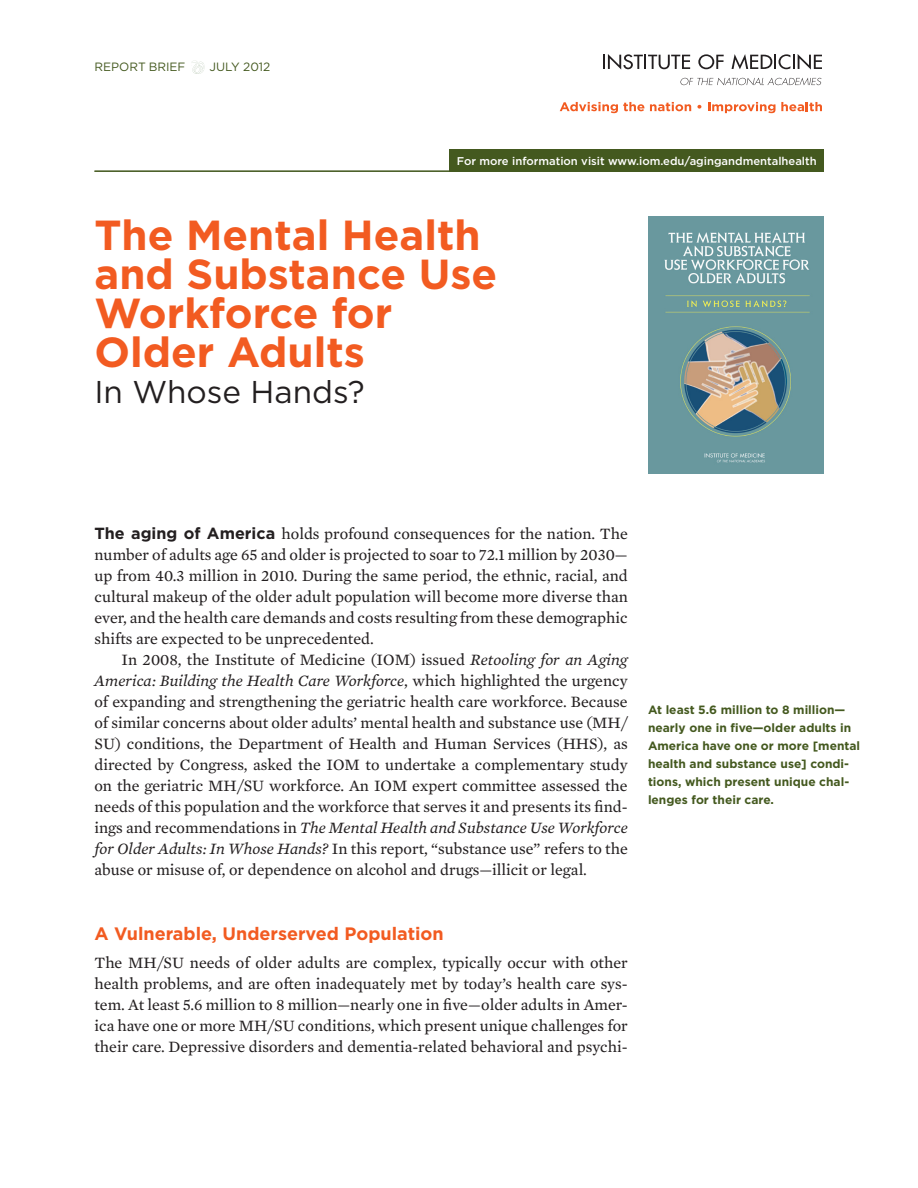
<style>
.page{position:relative;width:918px;height:1188px;background:#fff}
.page>*{position:absolute;margin:0;border:0;box-sizing:border-box;transform-origin:0 0}
.Header_A__gotham_bo{font:700 42px/39px "Gotham";color:#f25b21}
.Header_A__gotham_bo-2{font:31.5px "Gotham";color:#231f20}
.Header_B{font:700 18px "Gotham";color:#f25b21}
.Body_Text{font:16.2px/21px "Mercury Text G2";color:#231f20;text-align:justify}
.Header_C__gotham_bo{font:16.2px/21px "Mercury Text G2";color:#231f20;text-align:justify}
.Sidebar{font:700 12px/18px "Gotham";color:#44591f}
.Report_Brief___Date{font:12px "Gotham";color:#44591f}
.For_More_Informatio{font:500 11.25px "Gotham";color:#fff}
.s1{font-family:"Gotham";font-weight:700}
.s2{font-style:italic}
</style>
<div class="page">
<svg style="left:603px;top:54px;width:87px;height:16px"></svg>
<svg style="left:698px;top:54px;width:26px;height:15px"></svg>
<svg style="left:732px;top:54px;width:90px;height:16px"></svg>
<svg style="left:680px;top:78px;width:141px;height:7px"></svg>
<svg style="left:560px;top:102px;width:84px;height:11px"></svg>
<svg style="left:650px;top:102px;width:41px;height:9px"></svg>
<svg style="left:697px;top:105px;width:4px;height:4px"></svg>
<svg style="left:708px;top:102px;width:114px;height:11px"></svg>
<div style="left:449px;top:149px;width:375px;height:23px;background:#44591f"></div>
<svg style="left:191px;top:60px;width:14px;height:14px"></svg>
<img style="left:648px;top:216px;width:176px;height:257px">
<hr style="left:94px;top:171px;width:730px;height:1px;background:#44591f">
<p class="Report_Brief___Date" style="left:94px;top:60px;width:92px">REPORT BRIEF</p>
<p class="Report_Brief___Date" style="left:209px;top:60px;width:62px">JULY 2012</p>
<p class="For_More_Informatio" style="left:457px;top:154px;width:361px">For more information visit www.iom.edu/agingandmentalhealth</p>
<p class="Header_A__gotham_bo" style="left:94px;top:215px;width:404px">The Mental Health and Substance Use<br>Workforce for<br>Older Adults</p>
<p class="Header_A__gotham_bo-2" style="left:94px;top:372px;width:272px">In Whose Hands?</p>
<p class="Header_C__gotham_bo" style="left:94px;top:523px;width:535px"><span class="s1">The aging of America</span> holds profound consequences for the nation. The number of adults age 65 and older is projected to soar to 72.1 million by 2030— up from 40.3 million in 2010. During the same period, the ethnic, racial, and cultural makeup of the older adult population will become more diverse than ever, and the health care demands and costs resulting from these demographic shifts are expected to be unprecedented.</p>
<p class="Body_Text" style="left:94px;top:649px;width:535px;text-indent:27px">In 2008, the Institute of Medicine (IOM) issued <span class="s2">Retooling for an Aging America: Building the Health Care Workforce</span>, which highlighted the urgency of expanding and strengthening the geriatric health care workforce. Because of similar concerns about older adults’ mental health and substance use (MH/ SU) conditions, the Department of Health and Human Services (HHS), as directed by Congress, asked the IOM to undertake a complementary study on the geriatric MH/SU workforce. An IOM expert committee assessed the needs of this population and the workforce that serves it and presents its find&shy;ings and recommendations in <span class="s2">The Mental Health and Substance Use Workforce for Older Adults: In Whose Hands?</span> In this report, “substance use” refers to the abuse or misuse of, or dependence on alcohol and drugs—illicit or legal.</p>
<p class="Header_B" style="left:94px;top:923px;width:351px">A Vulnerable, Underserved Population</p>
<p class="Body_Text" style="left:94px;top:951px;width:535px">The MH/SU needs of older adults are complex, typically occur with other health problems, and are often inadequately met by today’s health care sys&shy;tem. At least 5.6 million to 8 million—nearly one in five—older adults in Amer&shy;ica have one or more MH/SU conditions, which present unique challenges for their care. Depressive disorders and dementia-related behavioral and psychi-</p>
<p class="Sidebar" style="left:648px;top:701px;width:214px">At least 5.6 million to 8 million— nearly one in five—older adults in<br>America have one or more [mental health and substance use] condi&shy;tions, which present unique chal&shy;lenges for their care.</p>
</div>
